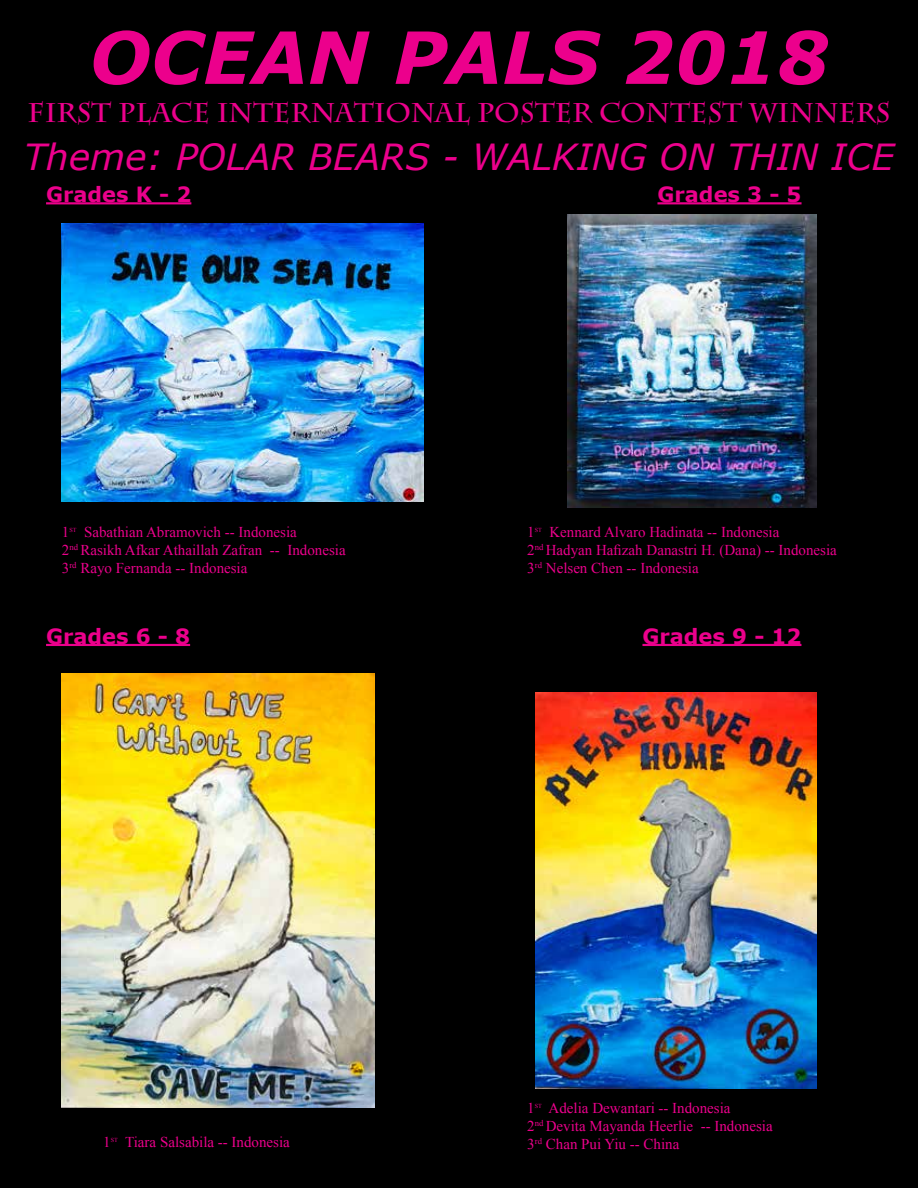
<style>
.page{position:relative;width:918px;height:1188px;background:#000}
.page>*{position:absolute;margin:0;border:0;box-sizing:border-box;transform-origin:0 0}
.t1{font:italic 700 72px "Verdana";color:#ec008c}
.t2{font:italic 36px "Verdana";color:#ec008c}
.t3{font:700 27px "Charlemagne Std";color:#ec008c}
.t4{font:700 21px "Verdana";color:#ec008c}
.t5{font:15px/18px "Times New Roman";color:#ec008c}
.t6{font:6.15px "Times New Roman";color:#ec008c}
</style>
<div class="page">
<hr style="left:642px;top:644px;width:159px;height:2px;background:#ec008c">
<hr style="left:46px;top:202px;width:145px;height:2px;background:#ec008c">
<hr style="left:657px;top:202px;width:145px;height:2px;background:#ec008c">
<img style="left:62px;top:224px;width:361px;height:277px">
<img style="left:567px;top:214px;width:249px;height:294px">
<hr style="left:46px;top:644px;width:144px;height:2px;background:#ec008c">
<img style="left:62px;top:673px;width:313px;height:435px">
<img style="left:536px;top:693px;width:280px;height:395px">
<h1 class="t1" style="left:89px;top:7px;width:741px">OCEAN PALS 2018</h1>
<h3 class="t3" style="left:28px;top:97px;width:864px">FIRST PLACE INTERNATIONAL POSTER CONTEST WINNERS</h3>
<h2 class="t2" style="left:24px;top:132px;width:872px">Theme: POLAR BEARS - WALKING ON THIN ICE</h2>
<h3 class="t4" style="left:46px;top:179px;width:147px">Grades K - 2</h3>
<h3 class="t4" style="left:657px;top:179px;width:146px">Grades 3 - 5</h3>
<p class="t5" style="left:62px;top:523px;width:285px;text-indent:22px">Sabathian Abramovich -- Indonesia<br>2<sup>nd</sup> Rasikh Afkar Athaillah Zafran -- Indonesia<br>3<sup>rd</sup> Rayo Fernanda -- Indonesia</p>
<p class="t5" style="left:527px;top:523px;width:9px">1</p>
<p class="t6" style="left:535px;top:526px;width:9px">ST</p>
<p class="t5" style="left:527px;top:523px;width:311px;text-indent:22px">Kennard Alvaro Hadinata -- Indonesia<br>2<sup>nd</sup> Hadyan Hafizah Danastri H. (Dana) -- Indonesia<br>3<sup>rd</sup> Nelsen Chen -- Indonesia</p>
<p class="t5" style="left:62px;top:523px;width:9px">1</p>
<p class="t6" style="left:69px;top:526px;width:9px">ST</p>
<h3 class="t4" style="left:46px;top:621px;width:146px">Grades 6 - 8</h3>
<p class="t5" style="left:103px;top:1132px;width:9px">1</p>
<p class="t6" style="left:111px;top:1135px;width:9px">ST</p>
<p class="t5" style="left:125px;top:1132px;width:166px">Tiara Salsabila -- Indonesia</p>
<h3 class="t4" style="left:642px;top:621px;width:160px">Grades 9 - 12</h3>
<p class="t5" style="left:527px;top:1099px;width:247px;text-indent:21px">Adelia Dewantari -- Indonesia<br>2<sup>nd</sup> Devita Mayanda Heerlie -- Indonesia<br>3<sup>rd</sup> Chan Pui Yiu -- China</p>
<p class="t5" style="left:527px;top:1099px;width:9px">1</p>
<p class="t6" style="left:535px;top:1102px;width:9px">ST</p>
</div>
